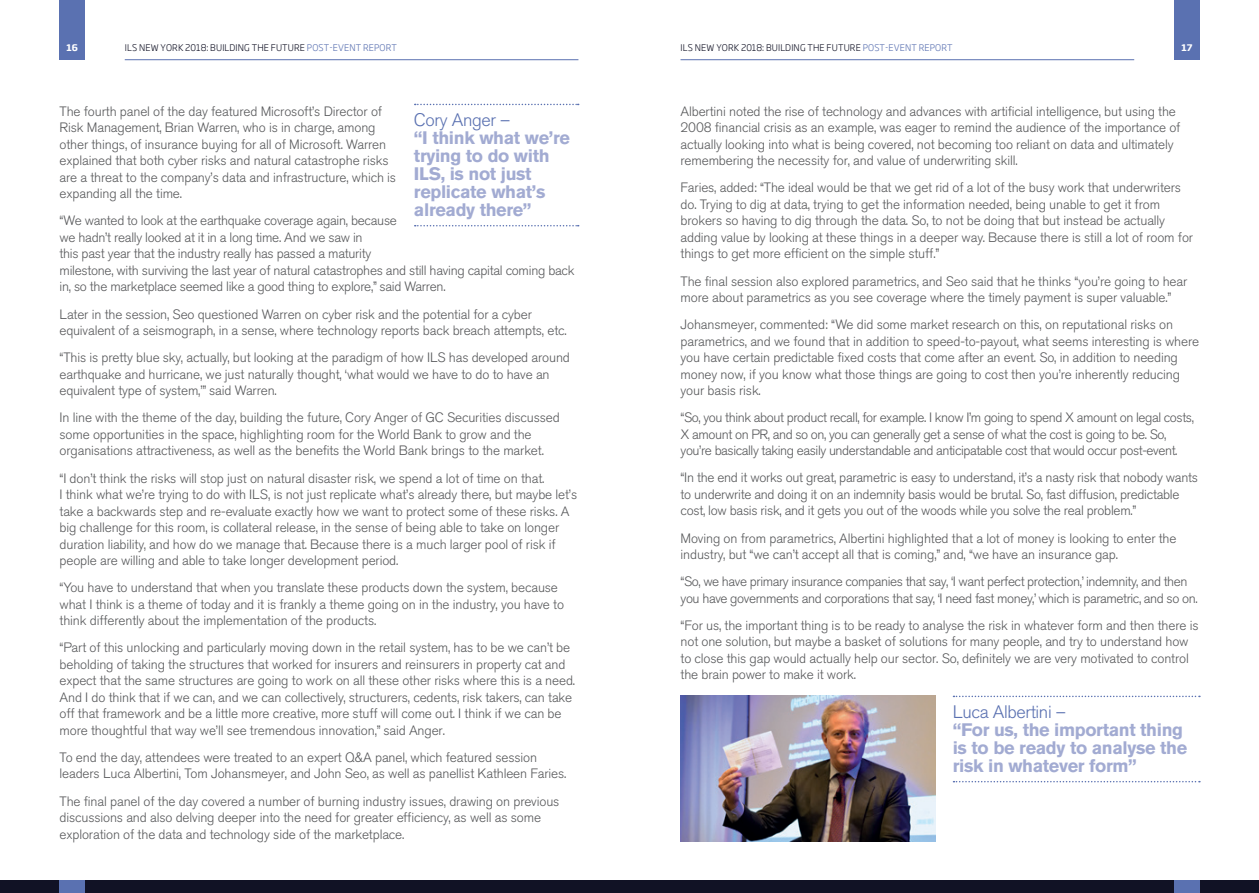
<style>
.page{position:relative;width:1259px;height:893px;background:#fff}
.page>*{position:absolute;margin:0;border:0;box-sizing:border-box;transform-origin:0 0}
.t1{font:700 18px/18px "Akzidenz Grotesk BQ";letter-spacing:-.02em;color:#a2abd2}
.t2{font:300 18px "Akzidenz Grotesk BQ";letter-spacing:-.02em;color:#5a71b1}
.t3{font:300 13.5px/16.5px "Akzidenz Grotesk BQ";letter-spacing:-.01em;color:#57585a}
.t4{font:300 13.5px/16.5px "Akzidenz Grotesk BQ";letter-spacing:-.03em;color:#57585a}
.t5{font:300 9px "Soho Gothic Pro";letter-spacing:.015em;color:#111225}
.t6{font:700 9px "Soho Gothic Pro";color:#fff}
.s1{color:#5a71b1}
</style>
<div class="page">
<hr style="left:125px;top:59px;width:453px;height:1px;background:#5a71b1">
<hr style="left:680px;top:59px;width:454px;height:1px;background:#5a71b1">
<div style="left:60px;top:0;width:25px;height:60px;background:#5a71b1"></div>
<div style="left:1174px;top:0;width:25px;height:60px;background:#5a71b1"></div>
<div style="left:629px;top:880px;width:630px;height:13px;background:#111225"></div>
<div style="left:0;top:880px;width:629px;height:13px;background:#111225"></div>
<div style="left:60px;top:880px;width:25px;height:13px;background:#5a71b1"></div>
<div style="left:1174px;top:880px;width:25px;height:13px;background:#5a71b1"></div>
<svg style="left:415px;top:104px;width:164px;height:1px"></svg>
<svg style="left:415px;top:225px;width:164px;height:1px"></svg>
<svg style="left:953px;top:696px;width:247px;height:1px"></svg>
<svg style="left:953px;top:781px;width:247px;height:1px"></svg>
<img style="left:681px;top:695px;width:254px;height:147px">
<p class="t6" style="left:67px;top:41px;width:13px">16</p>
<p class="t5" style="left:125px;top:41px;width:273px">ILS NEW YORK 2018: BUILDING THE FUTURE <span class="s1">POST-EVENT REPORT</span></p>
<p class="t5" style="left:680px;top:41px;width:273px">ILS NEW YORK 2018: BUILDING THE FUTURE <span class="s1">POST-EVENT REPORT</span></p>
<p class="t6" style="left:1181px;top:41px;width:13px">17</p>
<p class="t3" style="left:60px;top:103px;width:338px">The fourth panel of the day featured Microsoft’s Director of Risk Management, Brian Warren, who is in charge, among other things, of insurance buying for all of Microsoft. Warren explained that both cyber risks and natural catastrophe risks are a threat to the company’s data and infrastructure, which is expanding all the time.</p>
<p class="t3" style="left:60px;top:213px;width:516px">“We wanted to look at the earthquake coverage again, because<br>we hadn’t really looked at it in a long time. And we saw in<br>this past year that the industry really has passed a maturity<br>milestone, with surviving the last year of natural catastrophes and still having capital coming back in, so the marketplace seemed like a good thing to explore,” said Warren.</p>
<p class="t3" style="left:60px;top:306px;width:509px">Later in the session, Seo questioned Warren on cyber risk and the potential for a cyber equivalent of a seismograph, in a sense, where technology reports back breach attempts, etc.</p>
<p class="t3" style="left:60px;top:350px;width:512px">“This is pretty blue sky, actually, but looking at the paradigm of how ILS has developed around earthquake and hurricane, we just naturally thought, ‘what would we have to do to have an equivalent type of system,’” said Warren.</p>
<p class="t3" style="left:60px;top:410px;width:502px">In line with the theme of the day, building the future, Cory Anger of GC Securities discussed some opportunities in the space, highlighting room for the World Bank to grow and the organisations attractiveness, as well as the benefits the World Bank brings to the market.</p>
<p class="t3" style="left:60px;top:470px;width:519px">“I don’t think the risks will stop just on natural disaster risk, we spend a lot of time on that.<br>I think what we’re trying to do with ILS, is not just replicate what’s already there, but maybe let’s take a backwards step and re-evaluate exactly how we want to protect some of these risks. A big challenge for this room, is collateral release, in the sense of being able to take on longer duration liability, and how do we manage that. Because there is a much larger pool of risk if people are willing and able to take longer development period.</p>
<p class="t3" style="left:60px;top:579px;width:506px">“You have to understand that when you translate these products down the system, because what I think is a theme of today and it is frankly a theme going on in the industry, you have to think differently about the implementation of the products.</p>
<p class="t3" style="left:60px;top:640px;width:517px">“Part of this unlocking and particularly moving down in the retail system, has to be we can’t be beholding of taking the structures that worked for insurers and reinsurers in property cat and expect that the same structures are going to work on all these other risks where this is a need.<br>And I do think that if we can, and we can collectively, structurers, cedents, risk takers, can take off that framework and be a little more creative, more stuff will come out. I think if we can be more thoughtful that way we’ll see tremendous innovation,” said Anger.</p>
<p class="t3" style="left:60px;top:749px;width:508px">To end the day, attendees were treated to an expert Q&amp;A panel, which featured session leaders Luca Albertini, Tom Johansmeyer, and John Seo, as well as panellist Kathleen Faries.</p>
<p class="t3" style="left:60px;top:793px;width:501px">The final panel of the day covered a number of burning industry issues, drawing on previous discussions and also delving deeper into the need for greater efficiency, as well as some exploration of the data and technology side of the marketplace.</p>
<h1 class="t2" style="left:414px;top:110px;width:98px">Cory Anger –</h1>
<h1 class="t1" style="left:414px;top:129px;width:157px">“I think what we’re trying to do with<br>ILS, is not just replicate what’s already there”</h1>
<p class="t3" style="left:680px;top:103px;width:501px">Albertini noted the rise of technology and advances with artificial intelligence, but using the 2008 financial crisis as an example, was eager to remind the audience of the importance of actually looking into what is being covered, not becoming too reliant on data and ultimately remembering the necessity for, and value of underwriting skill.</p>
<p class="t3" style="left:680px;top:180px;width:514px">Faries, added: “The ideal would be that we get rid of a lot of the busy work that underwriters do. Trying to dig at data, trying to get the information needed, being unable to get it from brokers so having to dig through the data. So, to not be doing that but instead be actually adding value by looking at these things in a deeper way. Because there is still a lot of room for things to get more efficient on the simple stuff.”</p>
<p class="t3" style="left:680px;top:273px;width:508px">The final session also explored parametrics, and Seo said that he thinks “you’re going to hear more about parametrics as you see coverage where the timely payment is super valuable.”</p>
<p class="t3" style="left:680px;top:317px;width:520px">Johansmeyer, commented: “We did some market research on this, on reputational risks on parametrics, and we found that in addition to speed-to-payout, what seems interesting is where you have certain predictable fixed costs that come after an event. So, in addition to needing money now, if you know what those things are going to cost then you’re inherently reducing your basis risk.</p>
<p class="t4" style="left:680px;top:410px;width:515px">“So, you think about product recall, for example. I know I’m going to spend X amount on legal costs,<br>X amount on PR, and so on, you can generally get a sense of what the cost is going to be. So, you’re basically taking easily understandable and anticipatable cost that would occur post-event.</p>
<p class="t3" style="left:680px;top:470px;width:519px">“In the end it works out great, parametric is easy to understand, it’s a nasty risk that nobody wants to underwrite and doing it on an indemnity basis would be brutal. So, fast diffusion, predictable cost, low basis risk, and it gets you out of the woods while you solve the real problem.”</p>
<p class="t3" style="left:680px;top:530px;width:497px">Moving on from parametrics, Albertini highlighted that a lot of money is looking to enter the industry, but “we can’t accept all that is coming,” and, “we have an insurance gap.</p>
<p class="t4" style="left:680px;top:574px;width:518px">“So, we have primary insurance companies that say, ‘I want perfect protection,’ indemnity, and then you have governments and corporations that say, ‘I need fast money,’ which is parametric, and so on.</p>
<p class="t3" style="left:680px;top:617px;width:519px">“For us, the important thing is to be ready to analyse the risk in whatever form and then there is not one solution, but maybe a basket of solutions for many people, and try to understand how to close this gap would actually help our sector. So, definitely we are very motivated to control the brain power to make it work.</p>
<h1 class="t2" style="left:952px;top:702px;width:115px">Luca Albertini –</h1>
<h1 class="t1" style="left:952px;top:721px;width:236px">“For us, the important thing is to be ready to analyse the risk in whatever form”</h1>
</div>
